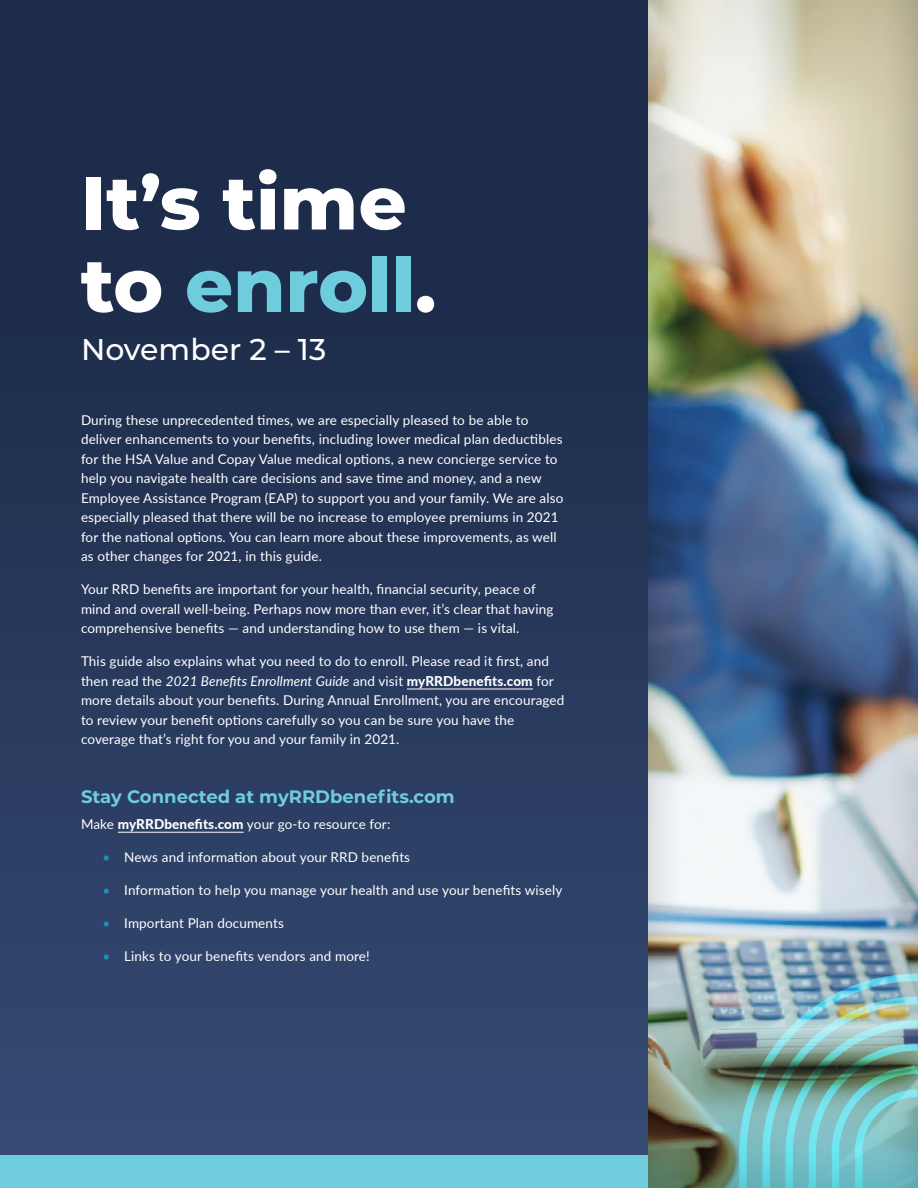
<style>
.page{position:relative;width:918px;height:1188px;background:#fff}
.page>*{position:absolute;margin:0;border:0;box-sizing:border-box;transform-origin:0 0}
.t1{font:800 75px/82.5px "Montserrat";color:#fff}
.t2{font:500 30px "Montserrat";color:#fff}
.t3{font:700 18px "Montserrat";color:#6fccdc}
.t4{font:13.5px/19.5px "Lato";letter-spacing:.01em;color:#fff}
.s1{color:#6fccdc}
.s2{font-style:italic}
.s3{font-weight:800}
.s4{color:#1f90be}
</style>
<div class="page">
<img style="left:688px;top:0;width:190px;height:930px">
<img style="left:688px;top:930px;width:190px;height:258px">
<img style="left:648px;top:0;width:40px;height:1188px">
<img style="left:878px;top:0;width:40px;height:970px">
<div style="left:0;top:0;width:648px;height:1188px;background:#1d2c4a"></div>
<div style="left:0;top:1155px;width:648px;height:33px;background:#6fccdc"></div>
<div style="left:0;top:289px;width:648px;height:866px;background:linear-gradient(to bottom,#1d2c4a,#364b74)"></div>
<img style="left:736px;top:970px;width:182px;height:218px">
<hr style="left:407px;top:689px;width:126px;height:1px;background:#fff">
<hr style="left:118px;top:832px;width:126px;height:1px;background:#fff">
<h1 class="t1" style="left:81px;top:158px;width:357px">It’s time to <span class="s1">enroll</span>.</h1>
<h2 class="t2" style="left:81px;top:328px;width:247px">November 2 – 13</h2>
<p class="t4" style="left:81px;top:410px;width:484px">During these unprecedented times, we are especially pleased to be able to deliver enhancements to your benefits, including lower medical plan deductibles for the HSA Value and Copay Value medical options, a new concierge service to help you navigate health care decisions and save time and money, and a new Employee Assistance Program (EAP) to support you and your family. We are also especially pleased that there will be no increase to employee premiums in 2021 for the national options. You can learn more about these improvements, as well as other changes for 2021, in this guide.</p>
<p class="t4" style="left:81px;top:579px;width:474px">Your RRD benefits are important for your health, financial security, peace of mind and overall well-being. Perhaps now more than ever, it’s clear that having comprehensive benefits — and understanding how to use them — is vital.</p>
<p class="t4" style="left:81px;top:651px;width:485px">This guide also explains what you need to do to enroll. Please read it first, and then read the <span class="s2">2021 Benefits Enrollment Guide</span> and visit <span class="s3">myRRDbenefits.com</span> for more details about your benefits. During Annual Enrollment, you are encouraged to review your benefit options carefully so you can be sure you have the coverage that’s right for you and your family in 2021.</p>
<h3 class="t3" style="left:81px;top:784px;width:375px">Stay Connected at myRRDbenefits.com</h3>
<p class="t4" style="left:81px;top:814px;width:311px">Make <span class="s3">myRRDbenefits.com</span> your go-to resource for:</p>
<p class="t4" style="left:103px;top:847px;width:309px"><span class="s4">•</span> News and information about your RRD benefits</p>
<p class="t4" style="left:103px;top:880px;width:461px"><span class="s4">•</span> Information to help you manage your health and use your benefits wisely</p>
<p class="t4" style="left:103px;top:913px;width:183px"><span class="s4">•</span> Important Plan documents</p>
<p class="t4" style="left:103px;top:946px;width:269px"><span class="s4">•</span> Links to your benefits vendors and more!</p>
</div>
